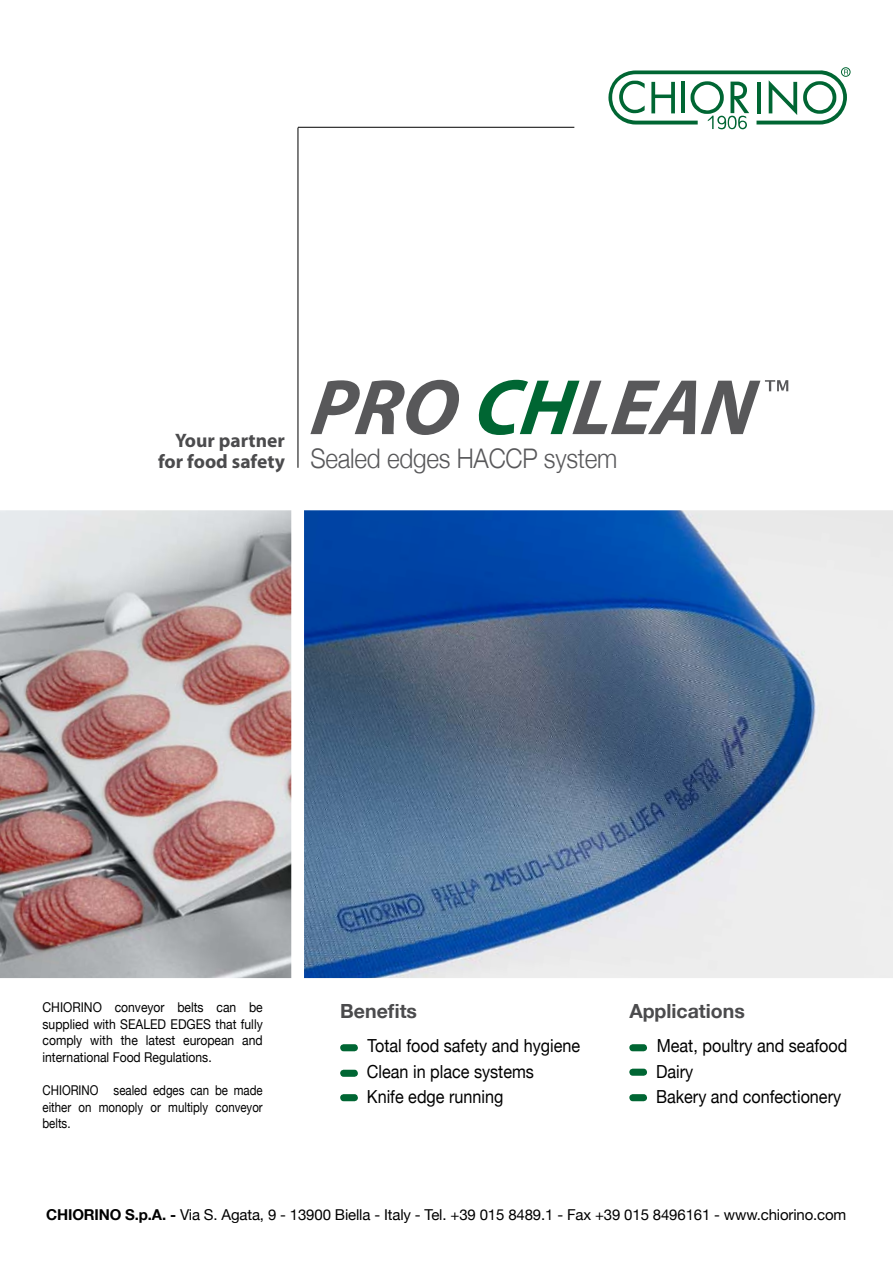
<style>
.page{position:relative;width:893px;height:1263px;background:#fff}
.page>*{position:absolute;margin:0;border:0;box-sizing:border-box;transform-origin:0 0}
.t1{font:300 27px "Helvetica Neue";letter-spacing:-.01em;color:#58585a;scale:.9 1}
.t2{font:700 19.5px "Helvetica Neue";color:#4b4b4d}
.t3{font:700 19.5px "Myriad";color:#4b4b4d}
.t4{font:18px/25.5px "Helvetica Neue";color:#000;scale:.9 1}
.t5{font:15px "Helvetica Neue";letter-spacing:-.01em;color:#000}
.t6{font:13.5px/16.5px "Helvetica Neue";color:#000;text-align:justify;scale:.9 1}
.t7{font:13.5px/16.5px "Helvetica Neue";color:#000;text-align:justify;scale:.85 1}
.s1{font-family:"Myriad";font-weight:700;font-size:19.5px;color:#4b4b4d}
.s2{font-weight:700}
</style>
<div class="page">
<img style="left:304px;top:510px;width:589px;height:468px">
<hr style="left:298px;top:128px;width:1px;height:340px;background:#000">
<img style="left:0;top:510px;width:291px;height:468px">
<hr style="left:298px;top:127px;width:276px;height:1px;background:#000">
<div style="left:841px;top:67px;width:9px;height:10px;border:1px solid #063;border-radius:50%"></div>
<svg style="left:608px;top:70px;width:240px;height:59px"></svg>
<svg style="left:310px;top:380px;width:149px;height:55px"></svg>
<svg style="left:478px;top:380px;width:310px;height:55px"></svg>
<div style="left:340px;top:1044px;width:18px;height:7px;background:#063;border-radius:4px"></div>
<div style="left:340px;top:1070px;width:18px;height:7px;background:#063;border-radius:4px"></div>
<div style="left:340px;top:1094px;width:18px;height:7px;background:#063;border-radius:4px"></div>
<div style="left:629px;top:1044px;width:18px;height:7px;background:#063;border-radius:4px"></div>
<div style="left:629px;top:1069px;width:18px;height:7px;background:#063;border-radius:4px"></div>
<div style="left:629px;top:1094px;width:18px;height:7px;background:#063;border-radius:4px"></div>
<h2 class="t3" style="left:175px;top:430px;width:111px">Your partner</h2>
<h1 class="t1" style="left:158px;top:441px;width:512px"><span class="s1">for food safety</span> Sealed edges HACCP system</h1>
<p class="t6" style="left:43px;top:999px;width:246px">CHIORINO conveyor belts can be supplied with SEALED EDGES that fully comply with the latest european and international Food Regulations.</p>
<p class="t7" style="left:43px;top:1082px;width:261px">CHIORINO sealed edges can be made either on monoply or multiply conveyor belts.</p>
<h2 class="t2" style="left:340px;top:999px;width:78px">Benefits</h2>
<h3 class="t4" style="left:367px;top:1033px;width:238px">Total food safety and hygiene<br>Clean in place systems<br>Knife edge running</h3>
<h2 class="t2" style="left:629px;top:999px;width:117px">Applications</h2>
<h3 class="t4" style="left:656px;top:1033px;width:214px">Meat, poultry and seafood<br>Dairy<br>Bakery and confectionery</h3>
<p class="t5" style="left:46px;top:1206px;width:802px"><span class="s2">CHIORINO S.p.A. -</span> Via S. Agata, 9 - 13900 Biella - Italy - Tel. +39 015 8489.1 - Fax +39 015 8496161 - www.chiorino.com</p>
</div>
